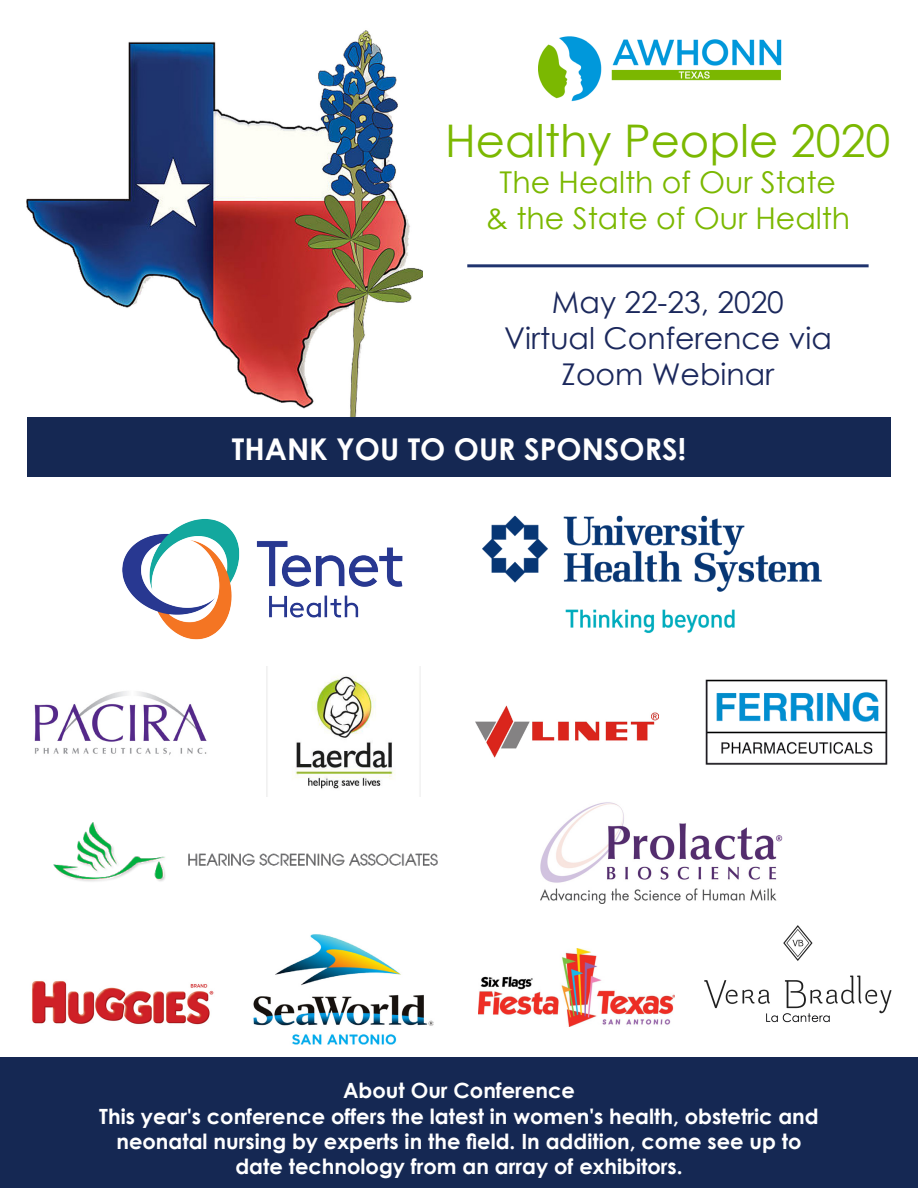
<style>
.page{position:relative;width:918px;height:1188px;background:#fff}
.page>*{position:absolute;margin:0;border:0;box-sizing:border-box;transform-origin:0 0}
.t1{font:45px "Century Gothic";color:#7bb801}
.t2{font:30px/36px "Century Gothic";color:#1b285c;text-align:center}
.t3{font:30px "Century Gothic";color:#7bb801}
.x_msonormal{font:700 30px "Century Gothic";color:#fff}
.x_msonormal-2{font:700 21px "Century Gothic";color:#fff}
</style>
<div class="page">
<img style="left:26px;top:30px;width:396px;height:387px">
<div style="left:0;top:1057px;width:918px;height:131px;background:#152853"></div>
<div style="left:418px;top:123px;width:500px;height:106px;background:#fff"></div>
<img style="left:539px;top:36px;width:243px;height:66px">
<hr style="left:467px;top:264px;width:402px;height:3px;background:#1f336e">
<img style="left:704px;top:925px;width:188px;height:98px">
<img style="left:32px;top:981px;width:182px;height:44px">
<img style="left:122px;top:519px;width:281px;height:121px">
<img style="left:478px;top:948px;width:197px;height:79px">
<img style="left:253px;top:934px;width:181px;height:111px">
<img style="left:482px;top:515px;width:340px;height:118px">
<img style="left:34px;top:691px;width:173px;height:64px">
<img style="left:476px;top:705px;width:182px;height:53px">
<img style="left:705px;top:679px;width:183px;height:86px">
<img style="left:54px;top:822px;width:384px;height:60px">
<img style="left:266px;top:666px;width:129px;height:131px">
<div style="left:27px;top:417px;width:864px;height:60px;background:#152853"></div>
<img style="left:540px;top:802px;width:243px;height:102px">
<p class="t1" style="left:445px;top:109px;width:447px">Healthy People 2020</p>
<p class="t3" style="left:500px;top:161px;width:338px">The Health of Our State</p>
<p class="t3" style="left:485px;top:197px;width:366px">&amp; the State of Our Health</p>
<p class="t2" style="left:552px;top:284px;width:233px">May 22-23, 2020</p>
<p class="t2" style="left:504px;top:320px;width:329px">Virtual Conference via<br>Zoom Webinar</p>
<p class="x_msonormal" style="left:232px;top:426px;width:456px">THANK YOU TO OUR SPONSORS!</p>
<p class="x_msonormal-2" style="left:343px;top:1075px;width:233px">About Our Conference</p>
<p class="x_msonormal-2" style="left:99px;top:1100px;width:721px">This year's conference offers the latest in women's health, obstetric and</p>
<p class="x_msonormal-2" style="left:117px;top:1125px;width:687px">neonatal nursing by experts in the field. In addition, come see up to</p>
<p class="x_msonormal-2" style="left:235px;top:1150px;width:449px">date technology from an array of exhibitors.</p>
</div>
